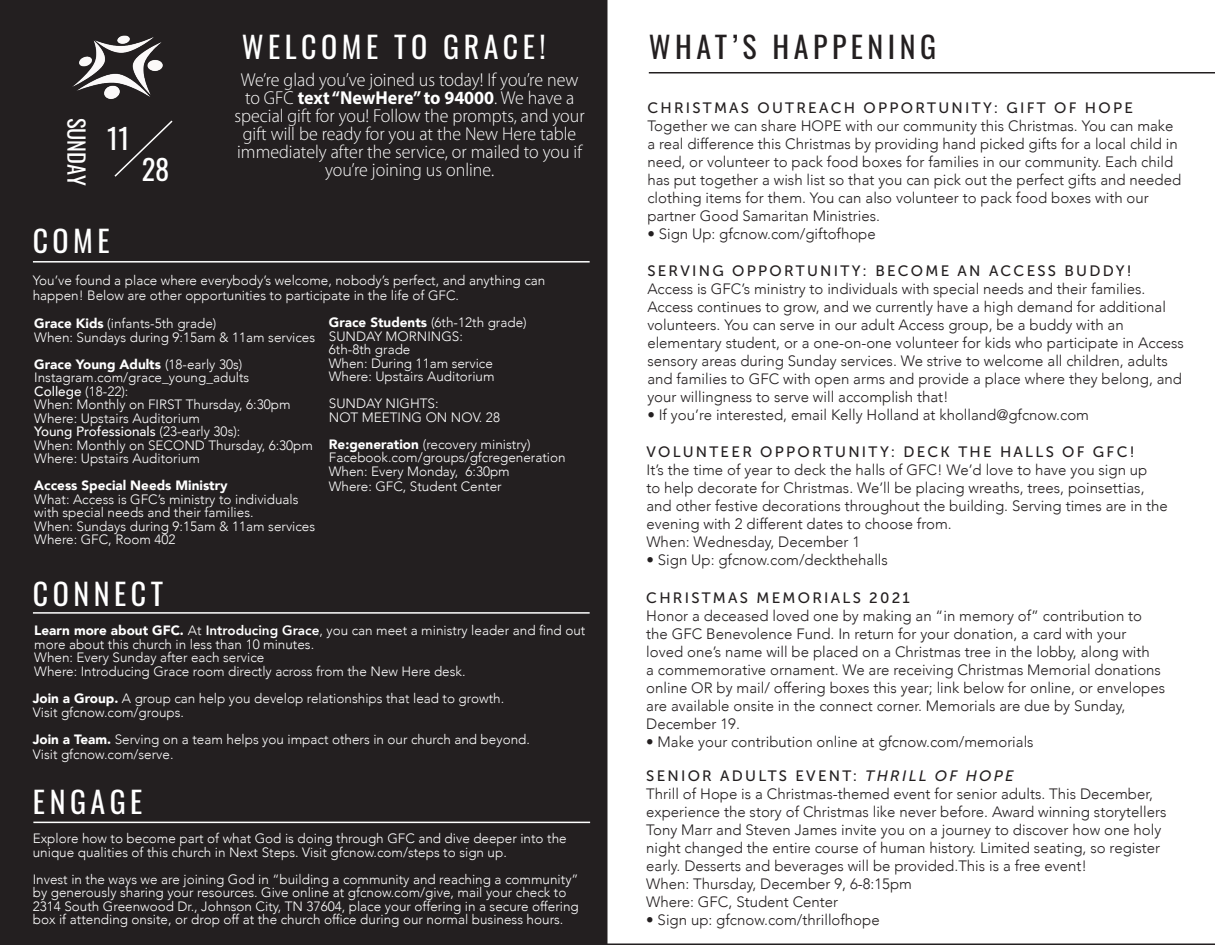
<style>
.page{position:relative;width:1215px;height:945px;background:#fff}
.page>*{position:absolute;margin:0;border:0;box-sizing:border-box;transform-origin:0 0}
.t1{font:30px "Oswald";letter-spacing:.15em;color:#fff}
.t2{font:30px "Oswald";letter-spacing:.15em;color:#231f20}
.t3{font:28.5px "Oswald";color:#fff}
.t4{font:22.5px "Oswald";color:#fff}
.t5{font:300 18.75px/18px "Myriad Pro";color:#fff;text-align:center;scale:.96 1}
.t6{font:300 15px/18px "Avenir";color:#231f20}
.t7{font:15px "Museo Sans 500";letter-spacing:.15em;color:#231f20}
.t8{font:300 13.5px/13.5px "Avenir";color:#fff}
.t9{font:900 13.5px "Avenir";color:#fff}
.t10{font:500 13.5px "Avenir";color:#fff}
.s1{font-weight:700}
.s2{font-weight:900}
.s3{font-weight:300}
.s4{font-weight:500}
.s5{font-weight:800}
.s6{font-style:italic}
</style>
<div class="page">
<div style="left:0;top:0;width:608px;height:945px;background:#231f20"></div>
<hr style="left:33px;top:261px;width:557px;height:2px;background:#fff">
<hr style="left:649px;top:72px;width:566px;height:2px;background:#231f20">
<div style="left:113px;top:119px;width:61px;height:59px;background:#231f20"></div>
<hr style="left:33px;top:612px;width:557px;height:2px;background:#fff">
<hr style="left:33px;top:822px;width:557px;height:1px;background:#fff">
<p class="t4" style="left:97px;top:118px;width:69px;rotate:90deg">SUNDAY</p>
<p class="t3" style="left:107px;top:113px;width:24px">11</p>
<p class="t3" style="left:142px;top:144px;width:29px">28</p>
<p class="t1" style="left:33px;top:214px;width:79px">COME</p>
<p class="t1" style="left:242px;top:20px;width:305px">WELCOME TO GRACE!</p>
<p class="t5" style="left:235px;top:71px;width:366px">We’re glad you’ve joined us today! If you’re new to GFC <span class="s1">text “NewHere” to 94000</span>. We have a special gift for you! Follow the prompts, and your gift will be ready for you at the New Here table immediately after the service, or mailed to you if you’re joining us online.</p>
<p class="t8" style="left:33px;top:273px;width:514px;line-height:15px">You’ve found a place where everybody’s welcome, nobody’s perfect, and anything can happen! Below are other opportunities to participate in the life of GFC.</p>
<p class="t8" style="left:34px;top:317px;width:184px"><span class="s2">Grace Kids</span> (infants-5th grade)</p>
<p class="t8" style="left:34px;top:330px;width:282px">When: Sundays during 9:15am &amp; 11am services</p>
<p class="t9" style="left:34px;top:352px;width:210px">Grace Young Adults <span class="s3">(18-early 30s)</span></p>
<p class="t8" style="left:34px;top:371px;width:217px">Instagram.com/grace_young_adults</p>
<p class="t8" style="left:34px;top:384px;width:96px"><span class="s4">College</span> (18-22):</p>
<p class="t8" style="left:34px;top:398px;width:258px">When: Monthly on FIRST Thursday, 6:30pm</p>
<p class="t8" style="left:34px;top:411px;width:167px">Where: Upstairs Auditorium</p>
<p class="t10" style="left:34px;top:420px;width:208px">Young Professionals <span class="s3">(23-early 30s):</span></p>
<p class="t8" style="left:34px;top:438px;width:280px">When: Monthly on SECOND Thursday, 6:30pm</p>
<p class="t8" style="left:34px;top:452px;width:167px">Where: Upstairs Auditorium</p>
<p class="t9" style="left:34px;top:474px;width:195px">Access Special Needs Ministry</p>
<p class="t8" style="left:34px;top:492px;width:266px">What: Access is GFC’s ministry to individuals with special needs and their families.</p>
<p class="t8" style="left:34px;top:519px;width:282px">When: Sundays during 9:15am &amp; 11am services</p>
<p class="t8" style="left:34px;top:533px;width:143px">Where: GFC, Room 402</p>
<p class="t1" style="left:33px;top:567px;width:132px">CONNECT</p>
<p class="t8" style="left:329px;top:316px;width:199px"><span class="s2">Grace Students</span> (6th-12th grade)</p>
<p class="t8" style="left:329px;top:330px;width:136px">SUNDAY MORNINGS:</p>
<p class="t8" style="left:329px;top:343px;width:83px">6th-8th grade</p>
<p class="t8" style="left:329px;top:357px;width:166px">When: During 11am service</p>
<p class="t8" style="left:329px;top:370px;width:167px">Where: Upstairs Auditorium</p>
<p class="t8" style="left:329px;top:397px;width:111px">SUNDAY NIGHTS:</p>
<p class="t8" style="left:329px;top:411px;width:173px">NOT MEETING ON NOV. 28</p>
<p class="t8" style="left:329px;top:438px;width:238px"><span class="s2">Re:generation</span> (recovery ministry)<br>Facebook.com/groups/gfcregeneration</p>
<p class="t8" style="left:329px;top:465px;width:182px">When: Every Monday, 6:30pm</p>
<p class="t8" style="left:329px;top:480px;width:174px">Where: GFC, Student Center</p>
<p class="t8" style="left:34px;top:624px;width:553px"><span class="s2">Learn more about GFC.</span> At <span class="s5">Introducing Grace</span>, you can meet a ministry leader and find out more about this church in less than 10 minutes.</p>
<p class="t8" style="left:34px;top:651px;width:232px">When: Every Sunday after each service</p>
<p class="t8" style="left:34px;top:664px;width:433px">Where: Introducing Grace room directly across from the New Here desk.</p>
<p class="t8" style="left:33px;top:692px;width:473px"><span class="s2">Join a Group.</span> A group can help you develop relationships that lead to growth.</p>
<p class="t8" style="left:33px;top:705px;width:153px">Visit gfcnow.com/groups.</p>
<p class="t8" style="left:33px;top:732px;width:499px"><span class="s2">Join a Team.</span> Serving on a team helps you impact others in our church and beyond.</p>
<p class="t8" style="left:33px;top:747px;width:142px">Visit gfcnow.com/serve.</p>
<p class="t1" style="left:33px;top:775px;width:111px">ENGAGE</p>
<p class="t8" style="left:33px;top:832px;width:535px">Explore how to become part of what God is doing through GFC and dive deeper into the unique qualities of this church in Next Steps. Visit gfcnow.com/steps to sign up.</p>
<p class="t8" style="left:33px;top:873px;width:548px">Invest in the ways we are joining God in “building a community and reaching a community” by generously sharing your resources. Give online at gfcnow.com/give, mail your check to 2314 South Greenwood Dr., Johnson City, TN 37604, place your offering in a secure offering box if attending onsite, or drop off at the church office during our normal business hours.</p>
<p class="t2" style="left:649px;top:20px;width:289px">WHAT’S HAPPENING</p>
<p class="t7" style="left:647px;top:99px;width:487px">CHRISTMAS OUTREACH OPPORTUNITY: GIFT OF HOPE</p>
<p class="t6" style="left:647px;top:117px;width:535px">Together we can share HOPE with our community this Christmas. You can make a real difference this Christmas by providing hand picked gifts for a local child in need, or volunteer to pack food boxes for families in our community. Each child has put together a wish list so that you can pick out the perfect gifts and needed clothing items for them. You can also volunteer to pack food boxes with our partner Good Samaritan Ministries.</p>
<p class="t6" style="left:647px;top:225px;width:230px">• Sign Up: gfcnow.com/giftofhope</p>
<p class="t7" style="left:647px;top:263px;width:486px">SERVING OPPORTUNITY: BECOME AN ACCESS BUDDY!</p>
<p class="t6" style="left:647px;top:280px;width:538px">Access is GFC’s ministry to individuals with special needs and their families.<br>Access continues to grow, and we currently have a high demand for additional volunteers. You can serve in our adult Access group, be a buddy with an elementary student, or a one-on-one volunteer for kids who participate in Access sensory areas during Sunday services. We strive to welcome all children, adults and families to GFC with open arms and provide a place where they belong, and your willingness to serve will accomplish that!</p>
<p class="t6" style="left:647px;top:406px;width:443px">• If you’re interested, email Kelly Holland at kholland@gfcnow.com</p>
<p class="t7" style="left:646px;top:444px;width:490px">VOLUNTEER OPPORTUNITY: DECK THE HALLS OF GFC!</p>
<p class="t6" style="left:646px;top:461px;width:523px">It’s the time of year to deck the halls of GFC! We’d love to have you sign up<br>to help decorate for Christmas. We’ll be placing wreaths, trees, poinsettias, and other festive decorations throughout the building. Serving times are in the evening with 2 different dates to choose from.</p>
<p class="t6" style="left:646px;top:533px;width:215px">When: Wednesday, December 1</p>
<p class="t6" style="left:646px;top:551px;width:243px">• Sign Up: gfcnow.com/deckthehalls</p>
<p class="t7" style="left:646px;top:590px;width:265px">CHRISTMAS MEMORIALS 2021</p>
<p class="t6" style="left:646px;top:607px;width:520px">Honor a deceased loved one by making an “in memory of” contribution to the GFC Benevolence Fund. In return for your donation, a card with your loved one’s name will be placed on a Christmas tree in the lobby, along with<br>a commemorative ornament. We are receiving Christmas Memorial donations online OR by mail/ offering boxes this year; link below for online, or envelopes are available onsite in the connect corner. Memorials are due by Sunday, December 19.</p>
<p class="t6" style="left:646px;top:733px;width:389px">• Make your contribution online at gfcnow.com/memorials</p>
<p class="t7" style="left:646px;top:767px;width:369px">SENIOR ADULTS EVENT: <span class="s6">THRILL OF HOPE</span></p>
<p class="t6" style="left:646px;top:785px;width:522px">Thrill of Hope is a Christmas-themed event for senior adults. This December, experience the story of Christmas like never before. Award winning storytellers Tony Marr and Steven James invite you on a journey to discover how one holy night changed the entire course of human history. Limited seating, so register early. Desserts and beverages will be provided.This is a free event!</p>
<p class="t6" style="left:646px;top:875px;width:267px">When: Thursday, December 9, 6-8:15pm</p>
<p class="t6" style="left:646px;top:893px;width:194px">Where: GFC, Student Center</p>
<p class="t6" style="left:646px;top:911px;width:235px">• Sign up: gfcnow.com/thrillofhope</p>
</div>
